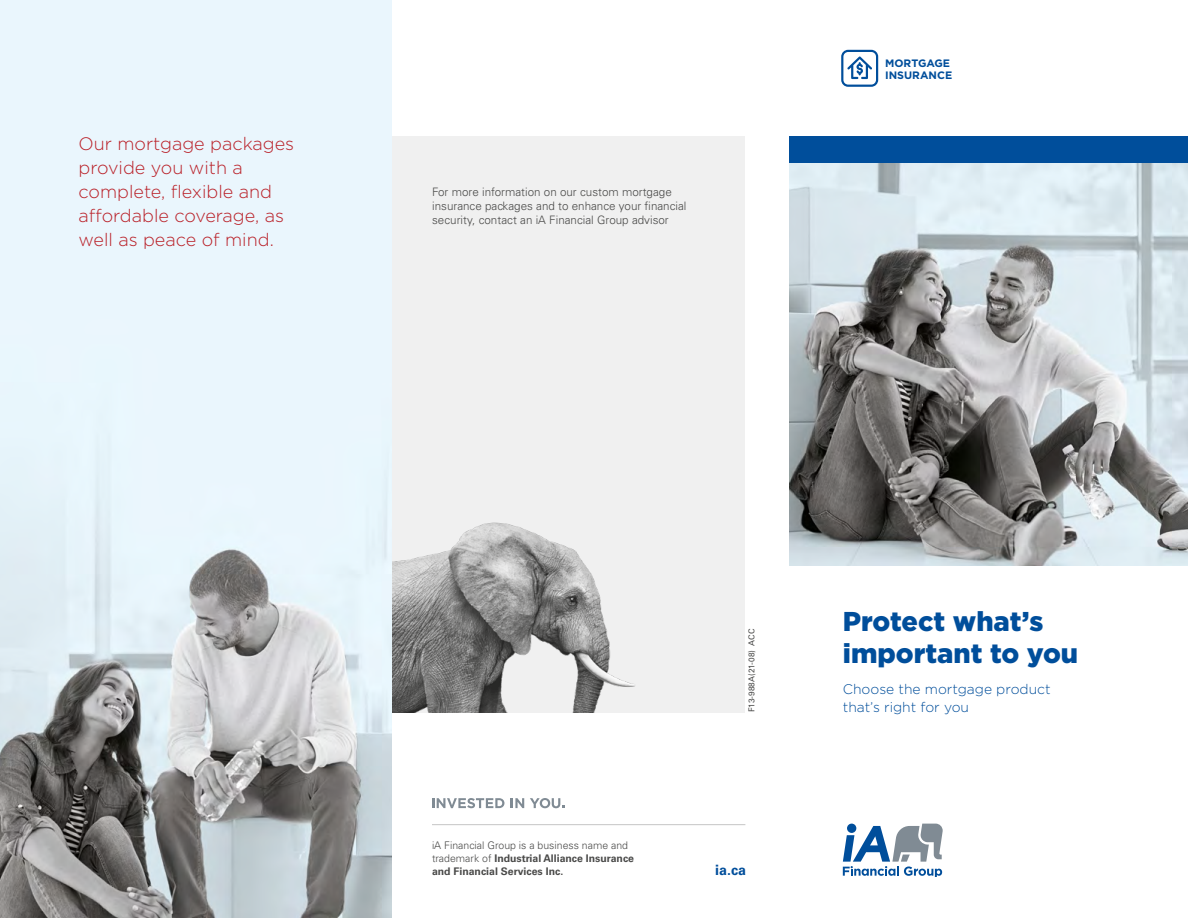
<style>
.page{position:relative;width:1188px;height:918px;background:#fff}
.page>*{position:absolute;margin:0;border:0;box-sizing:border-box;transform-origin:0 0}
.t1{font:900 27.3px/31.5px "Gotham";color:#004e9b}
.t2{font:300 18px/24px "Gotham";color:#b91f27}
.t3{font:700 14.25px "Univers";color:#004e9b}
.P_H1-SousTitre{font:300 13.8px/18px "Gotham";color:#004e9b}
.t4{font:300 11.7px/13.8px "Univers";color:#4a4a49}
.P_Secteur{font:700 10.8px/11.9px "Gotham";color:#004e9b}
.t5{font:700 10.5px/12.8px "Univers";color:#4a4a49}
.t6{font:8.25px "Univers";color:#4a4a49}
.s1{font-weight:300}
</style>
<div class="page">
<hr style="left:432px;top:824px;width:313px;height:1px;background:#c6c6c6">
<div style="left:391px;top:136px;width:354px;height:576px;background:#f0f0f0"></div>
<img style="left:391px;top:482px;width:244px;height:230px">
<svg style="left:843px;top:824px;width:100px;height:53px"></svg>
<div style="left:790px;top:136px;width:398px;height:28px;background:#004e9b"></div>
<svg style="left:841px;top:50px;width:37px;height:37px"></svg>
<img style="left:790px;top:164px;width:398px;height:402px">
<img style="left:0;top:0;width:391px;height:918px">
<svg style="left:432px;top:798px;width:72px;height:10px"></svg>
<svg style="left:511px;top:798px;width:13px;height:10px"></svg>
<svg style="left:530px;top:798px;width:34px;height:10px"></svg>
<p class="t2" style="left:78px;top:132px;width:217px">Our mortgage packages provide you with a complete, flexible and affordable coverage, as well as peace of mind.</p>
<p class="t4" style="left:432px;top:185px;width:256px">For more information on our custom mortgage insurance packages and to enhance your financial security, contact an iA Financial Group advisor</p>
<p class="P_Secteur" style="left:885px;top:57px;width:69px">MORTGAGE<br>INSURANCE</p>
<p class="t5" style="left:432px;top:839px;width:204px"><span class="s1">iA Financial Group is a business name and trademark of</span> Industrial Alliance Insurance and Financial Services Inc.</p>
<p class="t6" style="left:747px;top:712px;width:85px;rotate:-90deg">F13-988A(21-08) ACC</p>
<p class="t3" style="left:715px;top:862px;width:32px">ia.ca</p>
<h1 class="t1" style="left:843px;top:605px;width:237px">Protect what’s important to you</h1>
<p class="P_H1-SousTitre" style="left:843px;top:680px;width:209px">Choose the mortgage product that’s right for you</p>
</div>
